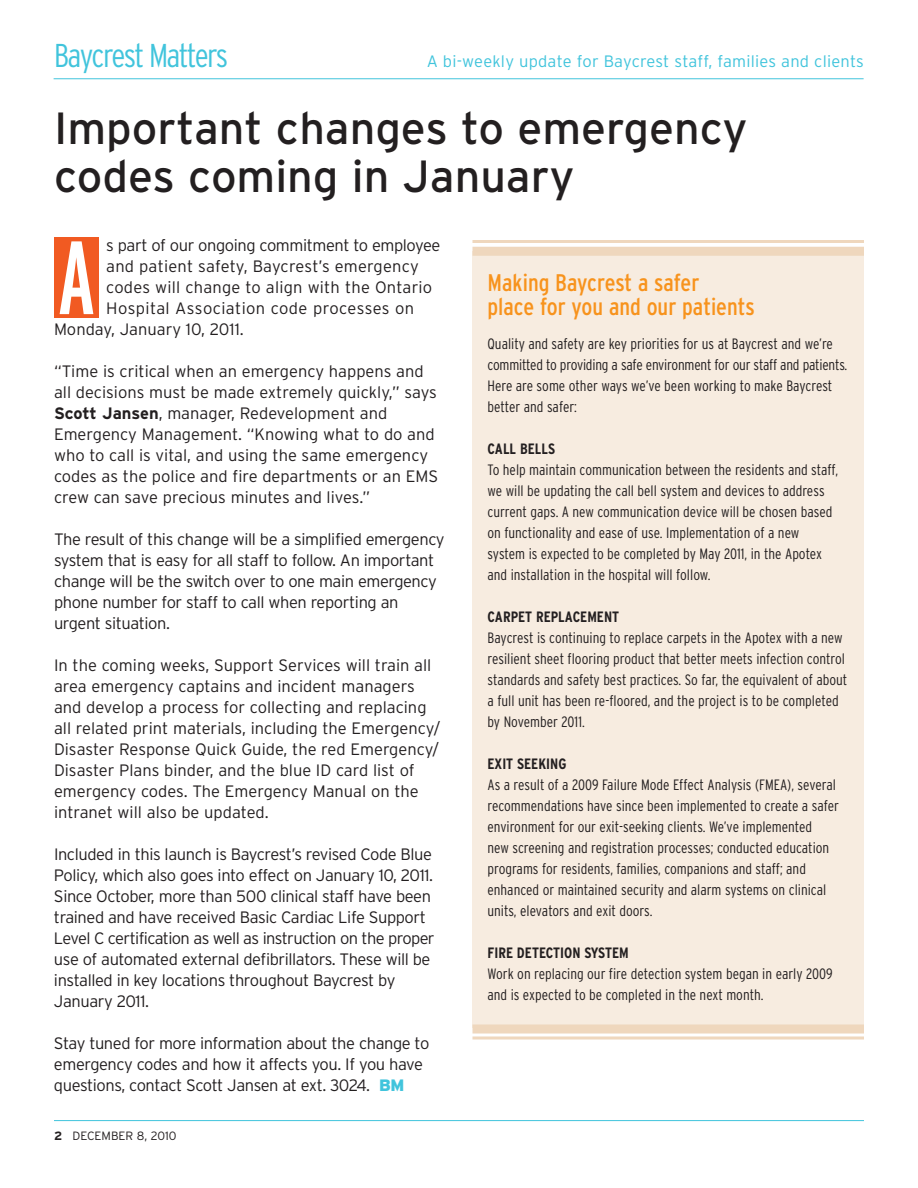
<style>
.page{position:relative;width:918px;height:1188px;background:#fff}
.page>*{position:absolute;margin:0;border:0;box-sizing:border-box;transform-origin:0 0}
.t1{font:extra-condensed 103.95px "Interstate";color:#fff}
.t2{font:45px/48px "Interstate";color:#231f20}
.t3{font:300 condensed 33px "Interstate";letter-spacing:-.05em;color:#41c4dc}
.t4{font:condensed 24px/24px "Interstate";color:#f7931d}
.t5{font:300 16.5px/21px "Interstate";letter-spacing:-.025em;color:#231f20}
.t6{font:300 16.5px/21px "Interstate";color:#231f20}
.t7{font:300 16.5px "Interstate";letter-spacing:.01em;color:#41c4dc}
.t8{font:300 16.5px "Interstate";letter-spacing:.01em;color:#231f20}
.t9{font:300 16.5px "Interstate";letter-spacing:.015em;color:#231f20}
.t10{font:300 16.5px "Interstate";letter-spacing:.025em;color:#231f20}
.t11{font:300 condensed 15px/21px "Interstate";color:#231f20}
.t12{font:700 condensed 15px "Interstate";color:#231f20}
.t13{font:300 12px "Interstate";color:#231f20}
.s1{font-weight:700}
.s2{font-weight:900;color:#41c4dc}
</style>
<div class="page">
<hr style="left:54px;top:1120px;width:810px;height:1px;background:#41c4dc">
<hr style="left:54px;top:78px;width:810px;height:1px;background:#41c4dc">
<div style="left:54px;top:237px;width:45px;height:81px;background:#f15a22"></div>
<div style="left:472px;top:251px;width:392px;height:777px;background:#f7ece0"></div>
<div style="left:472px;top:247px;width:392px;height:9px;background:#efd7bd"></div>
<hr style="left:472px;top:240px;width:392px;height:3px;background:#efd7bd">
<div style="left:472px;top:1024px;width:392px;height:10px;background:#efd7bd"></div>
<svg style="left:472px;top:1036px;width:392px;height:4px;background:#f2e0cd"></svg>
<h3 class="t3" style="left:54px;top:43px;width:176px">Baycrest Matters</h3>
<p class="t7" style="left:427px;top:55px;width:439px">A bi-weekly update for Baycrest staff, families and clients</p>
<h2 class="t2" style="left:54px;top:109px;width:695px">Important changes to emergency codes coming in January</h2>
<h1 class="t1" style="left:58px;top:238px;width:39px">A</h1>
<p class="t5" style="left:106px;top:236px;width:336px">s part of our ongoing commitment to employee</p>
<p class="t8" style="left:106px;top:260px;width:314px">and patient safety, Baycrest’s emergency</p>
<p class="t9" style="left:106px;top:281px;width:328px">codes will change to align with the Ontario</p>
<p class="t10" style="left:106px;top:302px;width:309px">Hospital Association code processes on</p>
<p class="t6" style="left:54px;top:320px;width:191px">Monday, January 10, 2011.</p>
<p class="t6" style="left:54px;top:362px;width:386px">“Time is critical when an emergency happens and all decisions must be made extremely quickly,” says <span class="s1">Scott Jansen</span>, manager, Redevelopment and Emergency Management. “Knowing what to do and who to call is vital, and using the same emergency codes as the police and fire departments or an EMS crew can save precious minutes and lives.”</p>
<p class="t5" style="left:54px;top:530px;width:392px">The result of this change will be a simplified emergency system that is easy for all staff to follow. An important change will be the switch over to one main emergency phone number for staff to call when reporting an urgent situation.</p>
<p class="t6" style="left:54px;top:656px;width:388px">In the coming weeks, Support Services will train all area emergency captains and incident managers and develop a process for collecting and replacing all related print materials, including the Emergency/ Disaster Response Quick Guide, the red Emergency/ Disaster Plans binder, and the blue ID card list of emergency codes. The Emergency Manual on the intranet will also be updated.</p>
<p class="t5" style="left:54px;top:845px;width:382px">Included in this launch is Baycrest’s revised Code Blue Policy, which also goes into effect on January 10, 2011.<br>Since October, more than 500 clinical staff have been trained and have received Basic Cardiac Life Support Level C certification as well as instruction on the proper use of automated external defibrillators. These will be installed in key locations throughout Baycrest by January 2011.</p>
<p class="t5" style="left:54px;top:1034px;width:377px">Stay tuned for more information about the change to emergency codes and how it affects you. If you have questions, contact Scott Jansen at ext. 3024. <span class="s2">BM</span></p>
<p class="t13" style="left:54px;top:1132px;width:124px"><span class="s1">2</span> DECEMBER 8, 2010</p>
<h3 class="t4" style="left:488px;top:273px;width:269px">Making Baycrest a safer<br>place for you and our patients</h3>
<p class="t11" style="left:488px;top:335px;width:361px">Quality and safety are key priorities for us at Baycrest and we’re committed to providing a safe environment for our staff and patients.<br>Here are some other ways we’ve been working to make Baycrest better and safer:</p>
<p class="t12" style="left:488px;top:443px;width:69px">CALL BELLS</p>
<p class="t11" style="left:488px;top:461px;width:352px">To help maintain communication between the residents and staff, we will be updating the call bell system and devices to address current gaps. A new communication device will be chosen based on functionality and ease of use. Implementation of a new system is expected to be completed by May 2011, in the Apotex and installation in the hospital will follow.</p>
<p class="t12" style="left:488px;top:611px;width:133px">CARPET REPLACEMENT</p>
<p class="t11" style="left:488px;top:629px;width:361px">Baycrest is continuing to replace carpets in the Apotex with a new resilient sheet flooring product that better meets infection control standards and safety best practices. So far, the equivalent of about a full unit has been re-floored, and the project is to be completed by November 2011.</p>
<p class="t12" style="left:488px;top:758px;width:80px">EXIT SEEKING</p>
<p class="t11" style="left:488px;top:776px;width:353px">As a result of a 2009 Failure Mode Effect Analysis (FMEA), several recommendations have since been implemented to create a safer environment for our exit-seeking clients. We’ve implemented<br>new screening and registration processes; conducted education programs for residents, families, companions and staff; and enhanced or maintained security and alarm systems on clinical units, elevators and exit doors.</p>
<p class="t12" style="left:488px;top:947px;width:143px">FIRE DETECTION SYSTEM</p>
<p class="t11" style="left:488px;top:965px;width:347px">Work on replacing our fire detection system began in early 2009 and is expected to be completed in the next month.</p>
</div>
